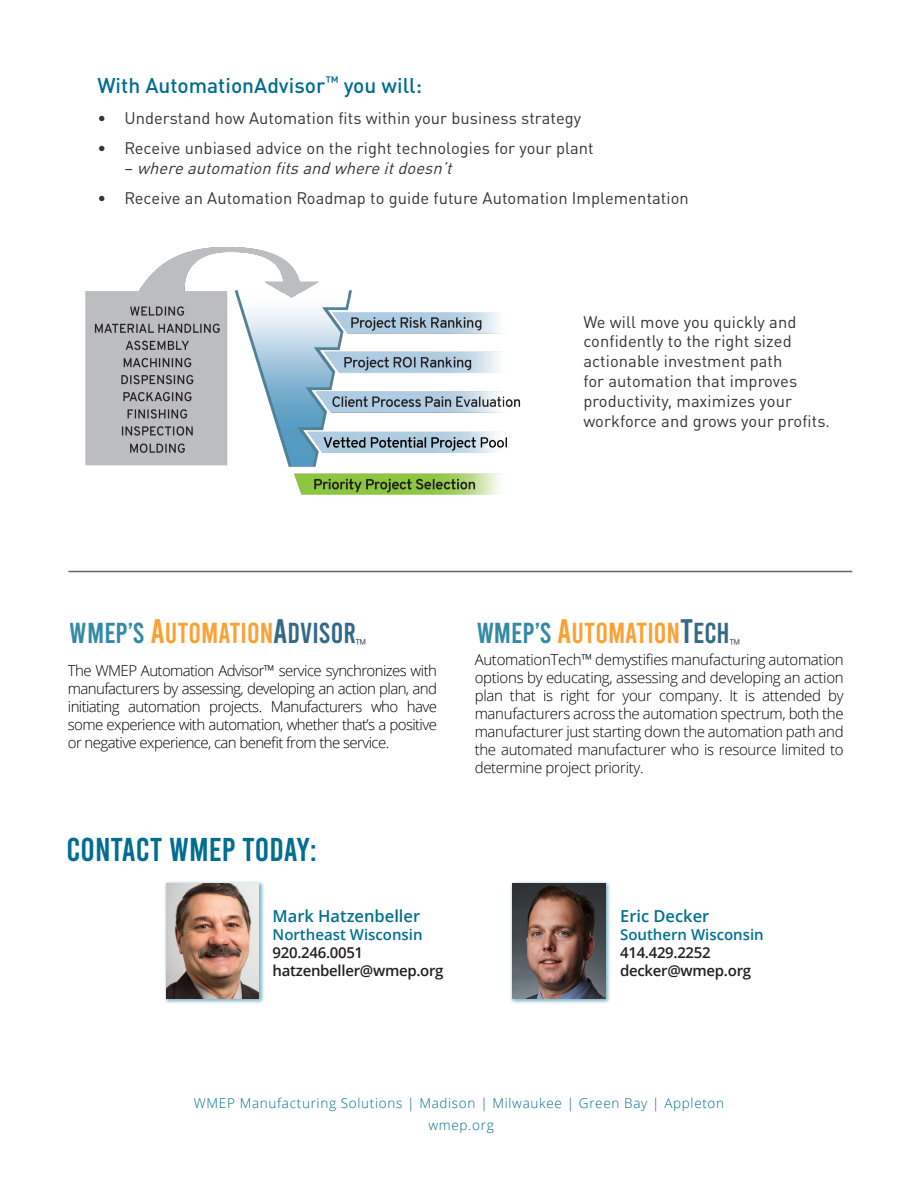
<style>
.page{position:relative;width:918px;height:1188px;background:#fff}
.page>*{position:absolute;margin:0;border:0;box-sizing:border-box;transform-origin:0 0}
.t1{font:33px "Bebas";color:#006d91}
.t2{font:28.95px "Bebas";color:#fa8900}
.t3{font:500 21px "DIN Pro";color:#006d91}
.t4{font:16.5px/19.8px "DIN Pro";letter-spacing:.005em;color:#343434}
.t5{font:italic 16.5px "DIN Pro";color:#343434}
.t6{font:600 16.5px "Open Sans";color:#007091}
.t7{font:300 15px/18px "Open Sans";letter-spacing:-.03em;color:#000;text-align:justify}
.t8{font:600 15px "Open Sans";letter-spacing:-.02em;color:#231f20}
.t9{font:600 15px "Open Sans";color:#007091}
.caption_-_back_page{font:300 13.5px "Open Sans";letter-spacing:.05em;color:#006d91}
.s1{font-style:normal}
.s2{color:#006d91}
.s3{font-size:34.05px}
.s4{font-size:34.05px;color:#00446a}
.s5{color:#00446a}
</style>
<div class="page">
<img style="left:85px;top:247px;width:436px;height:248px">
<hr style="left:68px;top:571px;width:784px;height:1px;background:#636366">
<div style="left:163px;top:880px;width:102px;height:125px;background:#007091;opacity:.5"></div>
<img style="left:166px;top:884px;width:93px;height:115px">
<div style="left:509px;top:880px;width:102px;height:125px;background:#007091;opacity:.5"></div>
<img style="left:513px;top:884px;width:92px;height:115px">
<p class="t3" style="left:97px;top:69px;width:326px">With AutomationAdvisor<sup>™</sup> you will:</p>
<p class="t4" style="left:97px;top:106px;width:485px">• Understand how Automation fits within your business strategy</p>
<p class="t4" style="left:97px;top:137px;width:498px">• Receive unbiased advice on the right technologies for your plant</p>
<p class="t5" style="left:124px;top:155px;width:335px"><span class="s1">–</span> whereautomationfitsandwhereitdoesn’t</p>
<p class="t4" style="left:97px;top:187px;width:593px">• Receive an Automation Roadmap to guide future Automation Implementation</p>
<p class="t4" style="left:583px;top:310px;width:248px">We will move you quickly and confidently to the right sized actionable investment path<br>for automation that improves productivity, maximizes your workforce and grows your profits.</p>
<h2 class="t2" style="left:70px;top:619px;width:299px"><span class="s2">WMEP’S</span> <span class="s3">A</span>UTOMATION<span class="s4">A</span><span class="s5">DVISOR</span><sub>™</sub></h2>
<h2 class="t2" style="left:477px;top:619px;width:266px"><span class="s2">WMEP’S</span> <span class="s3">A</span>UTOMATION<span class="s4">T</span><span class="s5">ECH</span><sub>™</sub></h2>
<p class="t7" style="left:68px;top:661px;width:371px">The WMEP Automation Advisor™ service synchronizes with manufacturers by assessing, developing an action plan, and initiating automation projects. Manufacturers who have some experience with automation, whether that’s a positive or negative experience, can benefit from the service.</p>
<p class="t7" style="left:475px;top:650px;width:371px">AutomationTech™ demystifies manufacturing automation options by educating, assessing and developing an action plan that is right for your company. It is attended by manufacturers across the automation spectrum, both the manufacturer just starting down the automation path and the automated manufacturer who is resource limited to determine project priority.</p>
<p class="t1" style="left:67px;top:833px;width:252px">CONTACT WMEP TODAY:</p>
<p class="t6" style="left:273px;top:904px;width:149px">Mark Hatzenbeller</p>
<p class="t9" style="left:273px;top:924px;width:152px">Northeast Wisconsin</p>
<p class="t8" style="left:273px;top:942px;width:92px">920.246.0051</p>
<p class="t8" style="left:273px;top:960px;width:173px">hatzenbeller@wmep.org</p>
<p class="t6" style="left:620px;top:904px;width:91px">Eric Decker</p>
<p class="t9" style="left:620px;top:924px;width:145px">Southern Wisconsin</p>
<p class="t8" style="left:620px;top:942px;width:92px">414.429.2252</p>
<p class="t8" style="left:620px;top:960px;width:133px">decker@wmep.org</p>
<p class="caption_-_back_page" style="left:194px;top:1094px;width:532px">WMEP Manufacturing Solutions | Madison | Milwaukee | Green Bay | Appleton</p>
<p class="caption_-_back_page" style="left:428px;top:1116px;width:67px">wmep.org</p>
</div>
